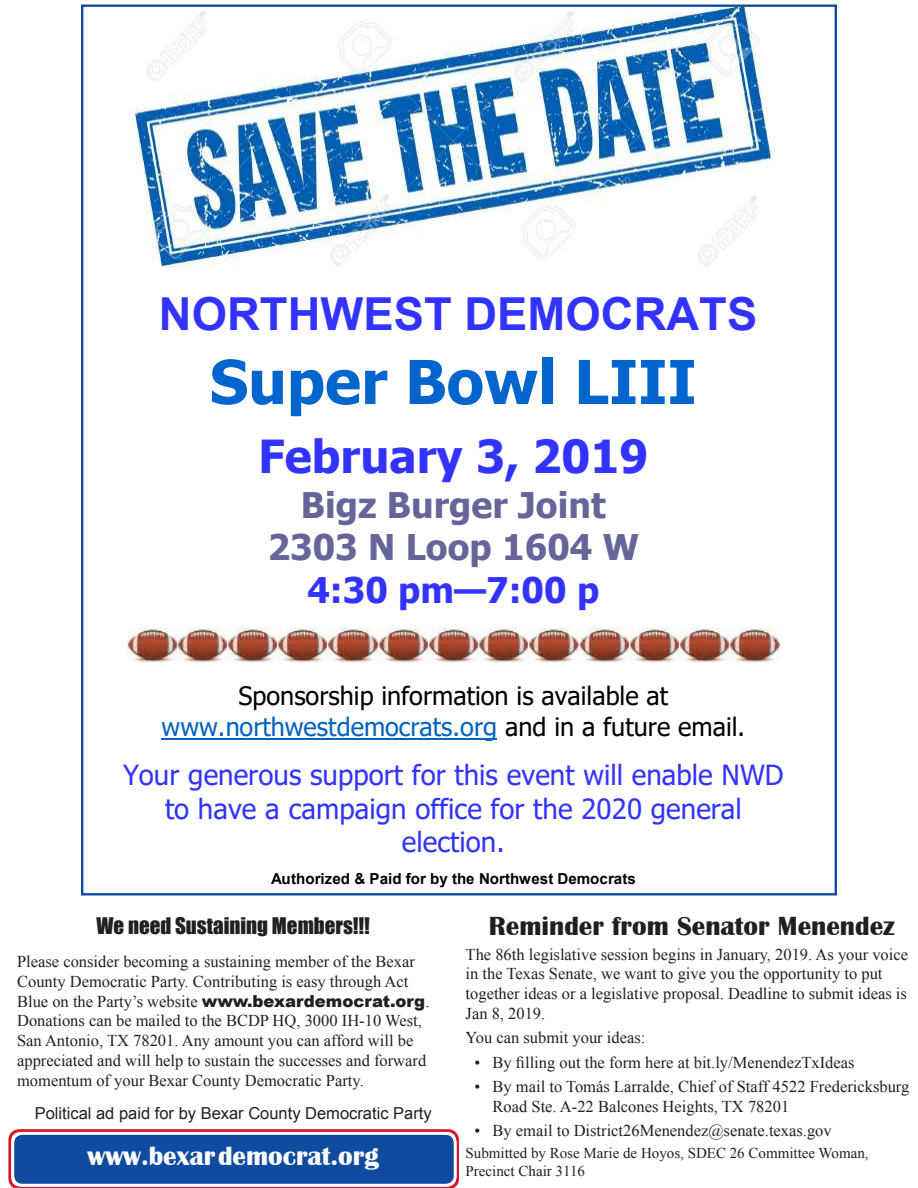
<style>
.page{position:relative;width:918px;height:1188px;background:#fff}
.page>*{position:absolute;margin:0;border:0;box-sizing:border-box;transform-origin:0 0}
.t1{font:700 60.6px "Tahoma";color:#0065cc}
.t2{font:700 45.45px "Arial";color:#33f}
.t3{font:700 45.45px "Tahoma";color:#33f}
.t4{font:700 35.25px/42.8px "Tahoma";color:#65659a;text-align:center}
.t5{font:700 35.25px "Tahoma";color:#33f}
.t6{font:27.75px/33.5px "Tahoma";color:#33f;text-align:center}
.t7{font:700 27px "Britannic";color:#231f20}
.t8{font:700 27px "Britannic";color:#fff}
.t9{font:25.35px/30.5px "Tahoma";color:#000;text-align:center}
.t10{font:21px "Impact";color:#231f20}
.t11{font:16.5px/19.8px "Times New Roman";color:#231f20}
.t12{font:16.5px "Arial";color:#231f20}
.t13{font:700 15.15px "Arial";color:#000}
.t14{font:15px/18px "Times New Roman";color:#231f20}
.s1{color:#0563c1}
.s2{font-family:"Arial";font-weight:900}
</style>
<div class="page">
<svg style="left:8px;top:1129px;width:451px;height:59px;background:#d63142"></svg>
<div style="left:13px;top:1133px;width:442px;height:52px;background:#0f4ca0;border-radius:10px"></div>
<div style="left:11px;top:1132px;width:446px;height:55px;border:3px solid #fff;border-radius:10px"></div>
<hr style="left:162px;top:738px;width:335px;height:1px;background:#0563c1">
<img style="left:129px;top:7px;width:647px;height:261px">
<img style="left:127px;top:627px;width:653px;height:35px">
<h2 class="t2" style="left:159px;top:288px;width:600px">NORTHWEST DEMOCRATS</h2>
<h1 class="t1" style="left:210px;top:343px;width:488px">Super Bowl LIII</h1>
<h2 class="t3" style="left:258px;top:427px;width:391px">February 3, 2019</h2>
<h3 class="t4" style="left:268px;top:482px;width:373px">Bigz Burger Joint<br>2303 N Loop 1604 W</h3>
<h3 class="t5" style="left:307px;top:568px;width:293px">4:30 pm—7:00 p</h3>
<h3 class="t9" style="left:162px;top:680px;width:585px">Sponsorship information is available at <span class="s1">www.northwestdemocrats.org</span> and in a future email.</h3>
<h3 class="t6" style="left:123px;top:758px;width:662px">Your generous support for this event will enable NWD to have a campaign office for the 2020 general election.</h3>
<p class="t13" style="left:271px;top:871px;width:366px">Authorized &amp; Paid for by the Northwest Democrats</p>
<p class="t10" style="left:97px;top:912px;width:275px">We need Sustaining Members!!!</p>
<p class="t11" style="left:17px;top:951px;width:414px">Please consider becoming a sustaining member of the Bexar County Democratic Party. Contributing is easy through Act Blue on the Party’s website <span class="s2">www.bexardemocrat.org</span>.<br>Donations can be mailed to the BCDP HQ, 3000 IH-10 West, San Antonio, TX 78201. Any amount you can afford will be appreciated and will help to sustain the successes and forward momentum of your Bexar County Democratic Party.</p>
<p class="t12" style="left:35px;top:1104px;width:399px">Political ad paid for by Bexar County Democratic Party</p>
<h3 class="t8" style="left:88px;top:1143px;width:293px">www.bexardemocrat.org</h3>
<h3 class="t7" style="left:489px;top:913px;width:408px">Reminder from Senator Menendez</h3>
<p class="t11" style="left:466px;top:944px;width:444px">The 86th legislative session begins in January, 2019. As your voice in the Texas Senate, we want to give you the opportunity to put together ideas or a legislative proposal. Deadline to submit ideas is Jan 8, 2019.</p>
<p class="t11" style="left:466px;top:1028px;width:181px">You can submit your ideas:</p>
<p class="t11" style="left:475px;top:1052px;width:382px">• By filling out the form here at bit.ly/MenendezTxIdeas</p>
<p class="t11" style="left:493px;top:1076px;width:418px;text-indent:-18px">• By mail to Tomás Larralde, Chief of Staff 4522 Fredericksburg<br>Road Ste. A-22 Balcones Heights, TX 78201</p>
<p class="t11" style="left:475px;top:1121px;width:359px">• By email to District26Menendez@senate.texas.gov</p>
<p class="t14" style="left:466px;top:1144px;width:405px">Submitted by Rose Marie de Hoyos, SDEC 26 Committee Woman,<br>Precinct Chair 3116</p>
</div>
